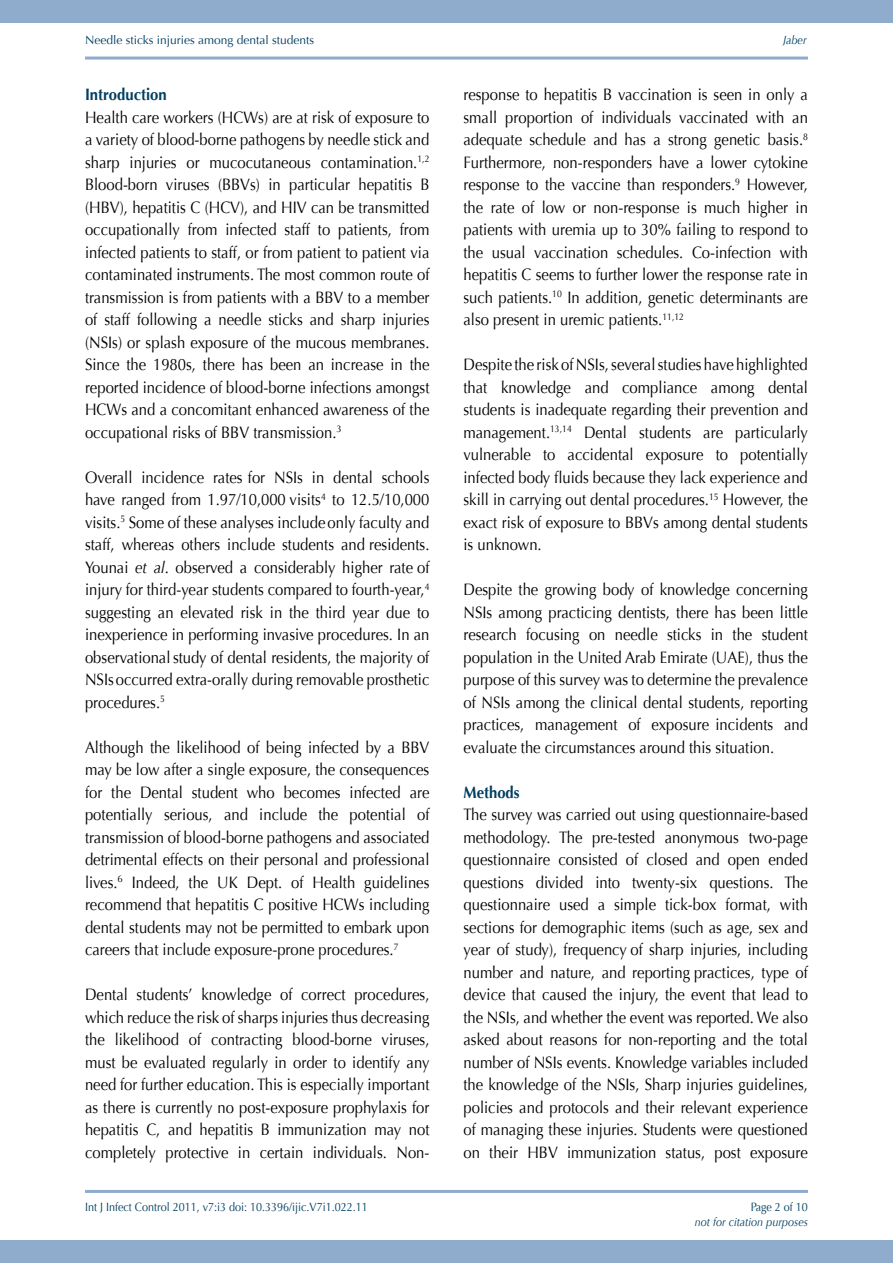
<style>
.page{position:relative;width:893px;height:1263px;background:#fff}
.page>*{position:absolute;margin:0;border:0;box-sizing:border-box;transform-origin:0 0}
.t1{font:16.5px/22.5px "Optima";color:#000;text-align:justify;scale:.9 1}
.t2{font:700 16.5px "Optima";color:#003e61;scale:.9 1}
.t3{font:12px "Optima";color:#003e61;scale:.9 1}
.t4{font:12px "Optima";color:#003e61}
.t5{font:italic 12px "Optima";color:#003e61;scale:.9 1}
.s1{font-style:italic}
</style>
<div class="page">
<div style="left:0;top:0;width:893px;height:23px;background:#8faccd"></div>
<div style="left:0;top:1240px;width:893px;height:23px;background:#8faccd"></div>
<hr style="left:85px;top:1190px;width:723px;height:3px;background:#8faccd">
<hr style="left:85px;top:57px;width:723px;height:3px;background:#8faccd">
<p class="t4" style="left:85px;top:33px;width:231px">Needle sticks injuries among dental students</p>
<p class="t5" style="left:783px;top:33px;width:28px">Jaber</p>
<p class="t2" style="left:85px;top:85px;width:92px">Introduction</p>
<p class="t1" style="left:85px;top:106px;width:384px">Health care workers (HCWs) are at risk of exposure to a variety of blood-borne pathogens by needle stick and sharp injuries or mucocutaneous contamination.<sup>1,2<br></sup>Blood-born viruses (BBVs) in particular hepatitis B (HBV), hepatitis C (HCV), and HIV can be transmitted occupationally from infected staff to patients, from infected patients to staff, or from patient to patient via contaminated instruments. The most common route of transmission is from patients with a BBV to a member of staff following a needle sticks and sharp injuries (NSIs) or splash exposure of the mucous membranes.<br>Since the 1980s, there has been an increase in the reported incidence of blood-borne infections amongst HCWs and a concomitant enhanced awareness of the occupational risks of BBV transmission.<sup>3</sup></p>
<p class="t1" style="left:85px;top:466px;width:384px">Overall incidence rates for NSIs in dental schools have ranged from 1.97/10,000 visits<sup>4</sup> to 12.5/10,000 visits.<sup>5</sup> Some of these analyses includeonly faculty and staff, whereas others include students and residents.<br>Younai <span class="s1">et al</span>. observed a considerably higher rate of injury for third-year students compared to fourth-year,<sup>4 </sup>suggesting an elevated risk in the third year due to inexperience in performing invasive procedures. In an observational study of dental residents, the majority of NSIsoccurred extra-orally during removable prosthetic procedures.<sup>5</sup></p>
<p class="t1" style="left:85px;top:736px;width:384px">Although the likelihood of being infected by a BBV may be low after a single exposure, the consequences for the Dental student who becomes infected are potentially serious, and include the potential of transmission of blood-borne pathogens and associated detrimental effects on their personal and professional lives.<sup>6</sup> Indeed, the UK Dept. of Health guidelines recommend that hepatitis C positive HCWs including dental students may not be permitted to embark upon careers that include exposure-prone procedures.<sup>7</sup></p>
<p class="t1" style="left:85px;top:984px;width:384px">Dental students’ knowledge of correct procedures, which reduce the risk of sharps injuries thus decreasing the likelihood of contracting blood-borne viruses, must be evaluated regularly in order to identify any need for further education. This is especially important as there is currently no post-exposure prophylaxis for hepatitis C, and hepatitis B immunization may not completely protective in certain individuals. Non-</p>
<p class="t3" style="left:85px;top:1200px;width:316px">Int J Infect Control 2011, v7:i3 doi: 10.3396/ijic.V7i1.022.11</p>
<p class="t1" style="left:463px;top:84px;width:384px">response to hepatitis B vaccination is seen in only a small proportion of individuals vaccinated with an adequate schedule and has a strong genetic basis.<sup>8<br></sup>Furthermore, non-responders have a lower cytokine response to the vaccine than responders.<sup>9</sup> However, the rate of low or non-response is much higher in patients with uremia up to 30% failing to respond to the usual vaccination schedules. Co-infection with hepatitis C seems to further lower the response rate in such patients.<sup>10</sup> In addition, genetic determinants are also present in uremic patients.<sup>11,12</sup></p>
<p class="t1" style="left:463px;top:354px;width:384px">Despite the risk of NSIs, several studies have highlighted that knowledge and compliance among dental students is inadequate regarding their prevention and management.<sup>13,14</sup> Dental students are particularly vulnerable to accidental exposure to potentially infected body fluids because they lack experience and skill in carrying out dental procedures.<sup>15</sup> However, the exact risk of exposure to BBVs among dental students is unknown.</p>
<p class="t1" style="left:463px;top:579px;width:384px">Despite the growing body of knowledge concerning NSIs among practicing dentists, there has been little research focusing on needle sticks in the student population in the United Arab Emirate (UAE), thus the purpose of this survey was to determine the prevalence of NSIs among the clinical dental students, reporting practices, management of exposure incidents and evaluate the circumstances around this situation.</p>
<p class="t2" style="left:463px;top:783px;width:64px">Methods</p>
<p class="t1" style="left:463px;top:804px;width:384px">The survey was carried out using questionnaire-based methodology. The pre-tested anonymous two-page questionnaire consisted of closed and open ended questions divided into twenty-six questions. The questionnaire used a simple tick-box format, with sections for demographic items (such as age, sex and year of study), frequency of sharp injuries, including number and nature, and reporting practices, type of device that caused the injury, the event that lead to the NSIs, and whether the event was reported. We also asked about reasons for non-reporting and the total number of NSIs events. Knowledge variables included the knowledge of the NSIs, Sharp injuries guidelines, policies and protocols and their relevant experience of managing these injuries. Students were questioned on their HBV immunization status, post exposure</p>
<p class="t3" style="left:751px;top:1200px;width:65px">Page 2 of 10</p>
<p class="t5" style="left:695px;top:1215px;width:127px">not for citation purposes</p>
</div>
